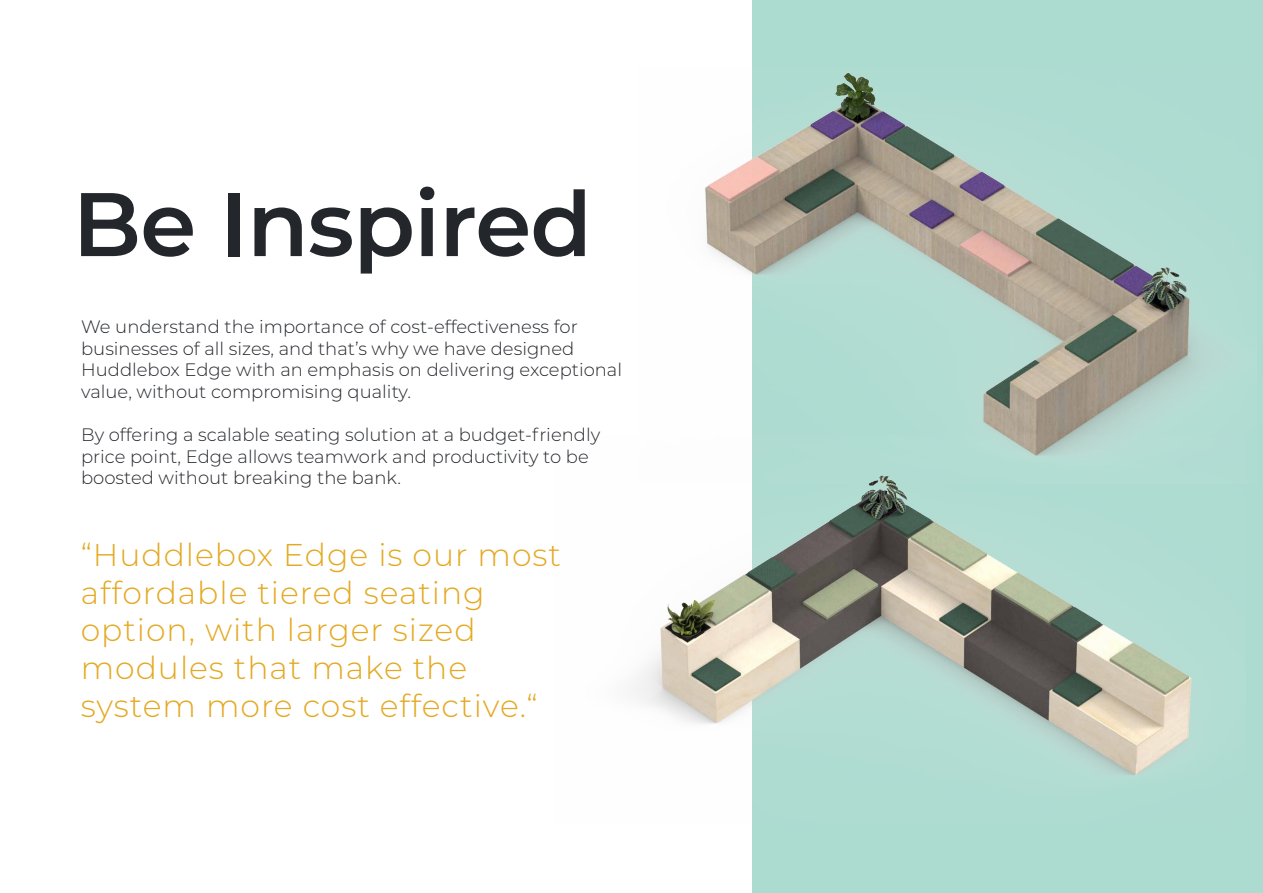
<style>
.page{position:relative;width:1263px;height:893px;background:#fff}
.page>*{position:absolute;margin:0;border:0;box-sizing:border-box;transform-origin:0 0}
.t1{font:600 90px "Montserrat";letter-spacing:-.01em;color:#23262b}
.t2{font:300 31.5px/37.8px "Montserrat";letter-spacing:.03em;color:#e4a922}
.t3{font:300 18px/21.6px "Montserrat";color:#23262b}
</style>
<div class="page">
<div style="left:753px;top:0;width:510px;height:893px;background:#acdbd0"></div>
<img style="left:705px;top:67px;width:535px;height:368px">
<img style="left:632px;top:435px;width:562px;height:389px">
<p class="t1" style="left:73px;top:164px;width:521px">Be Inspired</p>
<p class="t3" style="left:81px;top:315px;width:542px">We understand the importance of cost-effectiveness for businesses of all sizes, and that’s why we have designed Huddlebox Edge with an emphasis on delivering exceptional value, without compromising quality.</p>
<p class="t3" style="left:81px;top:423px;width:521px">By offering a scalable seating solution at a budget-friendly price point, Edge allows teamwork and productivity to be boosted without breaking the bank.</p>
<p class="t2" style="left:81px;top:535px;width:482px">“Huddlebox Edge is our most affordable tiered seating option, with larger sized modules that make the system more cost effective.“</p>
</div>
